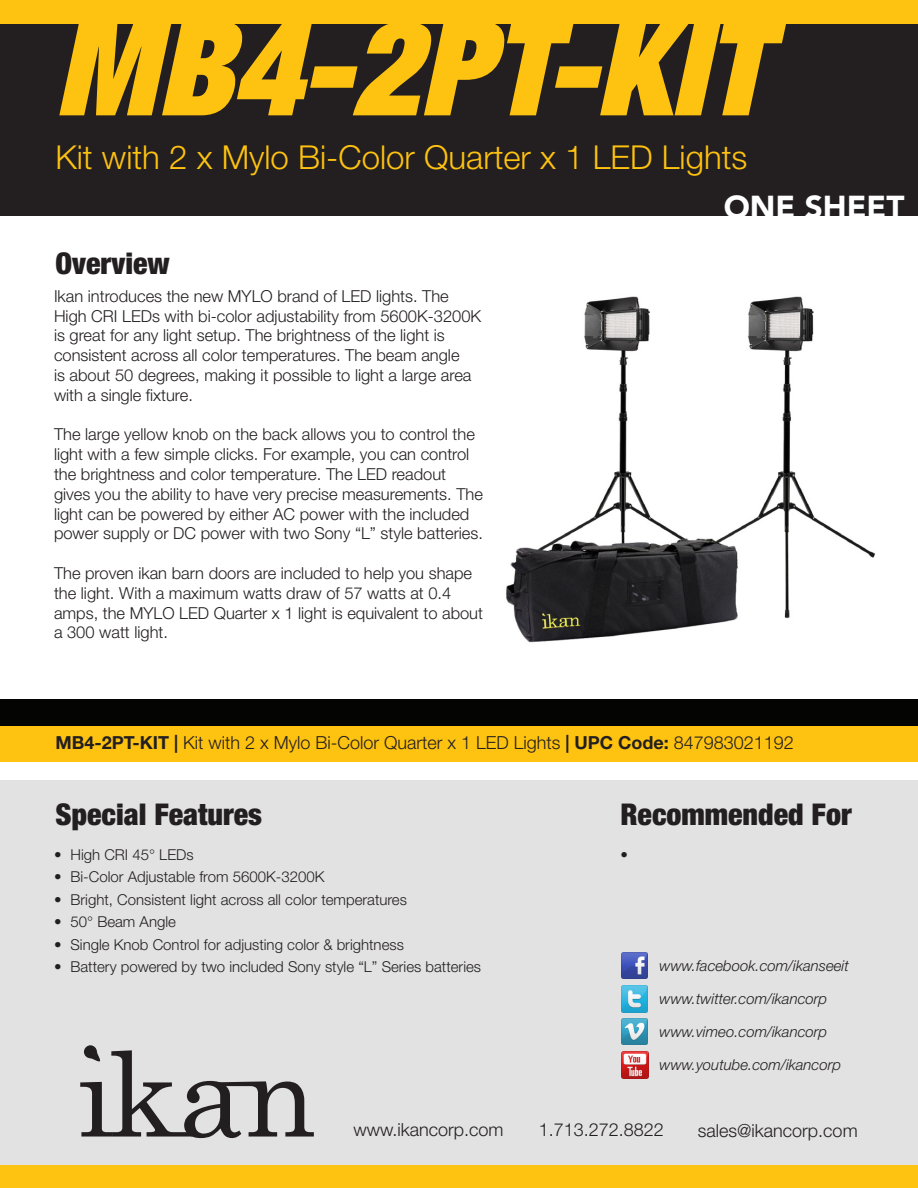
<style>
.page{position:relative;width:918px;height:1188px;background:#fff}
.page>*{position:absolute;margin:0;border:0;box-sizing:border-box;transform-origin:0 0}
.t1{font:italic 900 condensed 132px "Helvetica Neue LT Std";color:#fec210}
.t2{font:300 33px "Helvetica Neue LT Std";color:#fec210}
.t3{font:900 31.5px "Avenir LT Std";color:#fff}
.t4{font:900 condensed 30px "Helvetica Neue LT Std";color:#231f20}
.t5{font:300 18px "Helvetica Neue LT Std";color:#231f20}
.t6{font:300 16.5px/19.8px "Helvetica Neue LT Std";color:#231f20}
.t7{font:300 15px "Helvetica Neue LT Std";color:#231f20}
.t8{font:italic 300 15px "Helvetica Neue LT Std";color:#231f20}
.s1{font-weight:700}
</style>
<div class="page">
<div style="left:0;top:780px;width:918px;height:408px;background:#e2e2e2"></div>
<svg style="left:80px;top:1045px;width:234px;height:93px"></svg>
<div style="left:0;top:0;width:918px;height:216px;background:#231f20"></div>
<img style="left:506px;top:296px;width:370px;height:347px">
<div style="left:0;top:0;width:918px;height:24px;background:#fec210"></div>
<div style="left:0;top:724px;width:918px;height:38px;background:#fec210"></div>
<div style="left:0;top:699px;width:918px;height:27px;background:#040503"></div>
<div style="left:0;top:1165px;width:918px;height:23px;background:#fec210"></div>
<img style="left:621px;top:952px;width:27px;height:27px">
<img style="left:621px;top:985px;width:27px;height:28px">
<img style="left:621px;top:1018px;width:27px;height:27px">
<img style="left:621px;top:1051px;width:28px;height:28px">
<p class="t1" style="left:54px;top:-16px;width:713px">MB4-2PT-KIT</p>
<p class="t2" style="left:56px;top:137px;width:693px">Kit with 2 x Mylo Bi-Color Quarter x 1 LED Lights</p>
<p class="t4" style="left:56px;top:245px;width:116px">Overview</p>
<p class="t6" style="left:54px;top:286px;width:429px">Ikan introduces the new MYLO brand of LED lights. The High CRI LEDs with bi-color adjustability from 5600K-3200K is great for any light setup. The brightness of the light is consistent across all color temperatures. The beam angle<br>is about 50 degrees, making it possible to light a large area with a single fixture.</p>
<p class="t6" style="left:54px;top:424px;width:431px">The large yellow knob on the back allows you to control the light with a few simple clicks. For example, you can control the brightness and color temperature. The LED readout gives you the ability to have very precise measurements. The light can be powered by either AC power with the included power supply or DC power with two Sony “L” style batteries.</p>
<p class="t6" style="left:54px;top:563px;width:431px">The proven ikan barn doors are included to help you shape the light. With a maximum watts draw of 57 watts at 0.4 amps, the MYLO LED Quarter x 1 light is equivalent to about a 300 watt light.</p>
<p class="t3" style="left:724px;top:187px;width:182px">ONE SHEET</p>
<p class="t5" style="left:55px;top:732px;width:740px"><span class="s1">MB4-2PT-KIT |</span> Kit with 2 x Mylo Bi-Color Quarter x 1 LED Lights <span class="s1">| UPC Code:</span> 847983021192</p>
<p class="t4" style="left:56px;top:796px;width:208px">Special Features</p>
<p class="t7" style="left:54px;top:845px;width:141px">• High CRI 45° LEDs</p>
<p class="t7" style="left:54px;top:868px;width:272px">• Bi-Color Adjustable from 5600K-3200K</p>
<p class="t7" style="left:54px;top:890px;width:354px">• Bright, Consistent light across all color temperatures</p>
<p class="t7" style="left:54px;top:913px;width:123px">• 50° Beam Angle</p>
<p class="t7" style="left:54px;top:935px;width:351px">• Single Knob Control for adjusting color &amp; brightness</p>
<p class="t7" style="left:54px;top:958px;width:429px">• Battery powered by two included Sony style “L” Series batteries</p>
<p class="t4" style="left:620px;top:796px;width:233px">Recommended For</p>
<p class="t7" style="left:620px;top:845px;width:9px">•</p>
<p class="t8" style="left:660px;top:957px;width:191px">www.facebook.com/ikanseeit</p>
<p class="t8" style="left:660px;top:990px;width:169px">www.twitter.com/ikancorp</p>
<p class="t8" style="left:660px;top:1023px;width:169px">www.vimeo.com/ikancorp</p>
<p class="t8" style="left:660px;top:1056px;width:183px">www.youtube.com/ikancorp</p>
<p class="t5" style="left:353px;top:1119px;width:152px">www.ikancorp.com</p>
<p class="t5" style="left:539px;top:1119px;width:127px">1.713.272.8822</p>
<p class="t5" style="left:698px;top:1119px;width:161px">sales@ikancorp.com</p>
</div>
